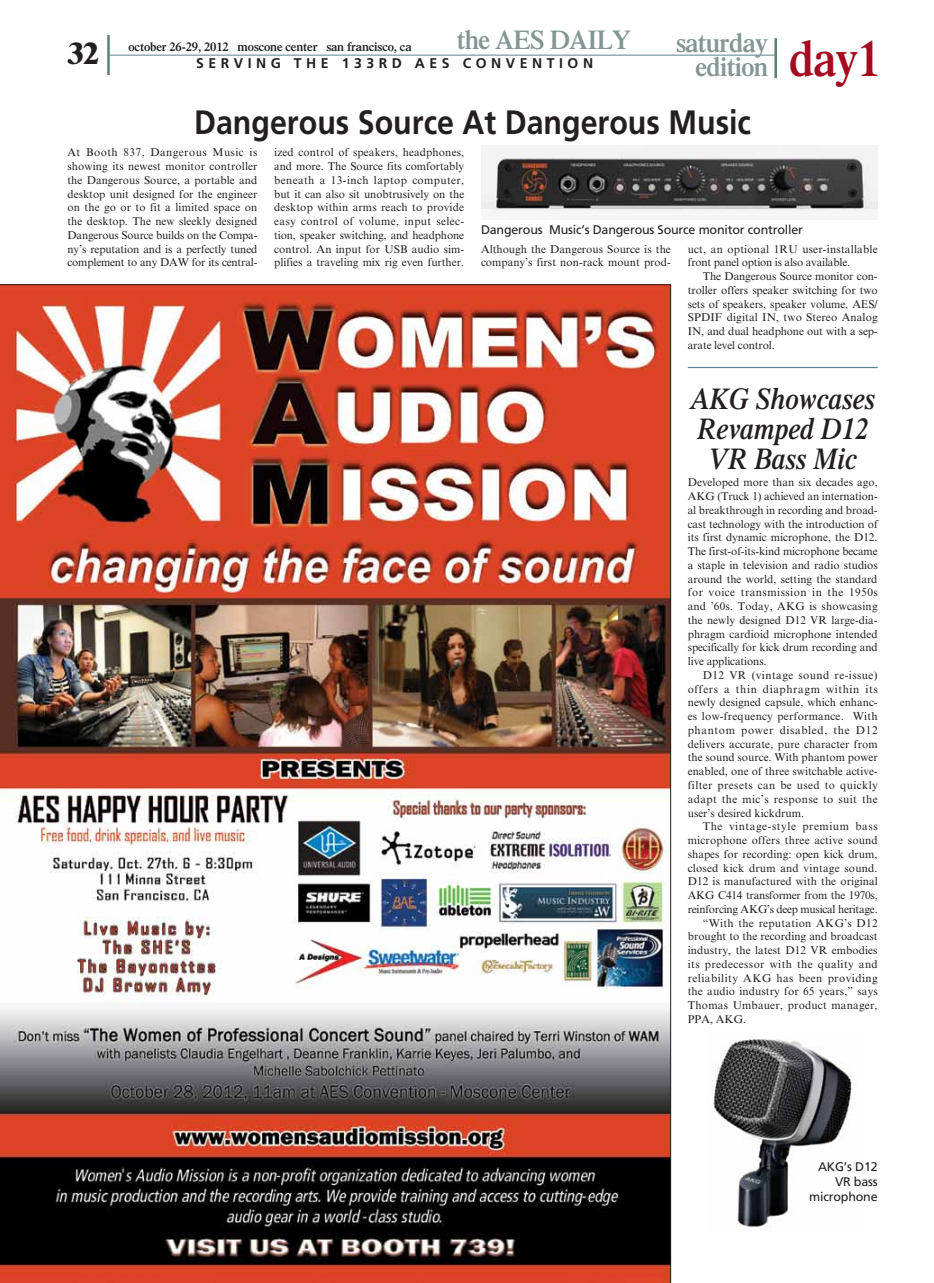
<style>
.page{position:relative;width:934px;height:1283px;background:#fff}
.page>*{position:absolute;margin:0;border:0;box-sizing:border-box;transform-origin:0 0}
.t1{font:600 50.88px "Times LT Std";color:#a50a1f;scale:.9 1}
.t2{font:700 33.75px "Frutiger LT Std";color:#231f20;scale:.9 1}
.t3{font:italic 600 30px/30px "Times LT Std";color:#231f20;text-align:center;scale:.9 1}
.t4{font:800 30px "Times LT Std";color:#231f20}
.t5{font:600 27px/23.9px "Times LT Std";letter-spacing:-.025em;color:#839693;text-align:right;scale:.96 1}
.t6{font:700 14px "Frutiger LT Std";letter-spacing:.325em;color:#231f20}
.t7{font:12.5px/15px "Frutiger LT Std";letter-spacing:-.015em;color:#231f20;text-align:right}
.t8{font:600 12.5px "Times LT Std";letter-spacing:-.01em;color:#231f20}
.t9{font:11.25px/13.8px "Times New Roman MT Std";color:#231f20;text-align:justify}
.t10{font:11.25px "Times New Roman MT Std";letter-spacing:.02em;color:#231f20}
.t11{font:11.25px "Times New Roman MT Std";letter-spacing:-.02em;color:#231f20}
.t12{font:11.25px "Times New Roman MT Std";letter-spacing:.035em;color:#231f20}
.t13{font:11.25px "Times New Roman MT Std";letter-spacing:.04em;color:#231f20}
.t14{font:11.25px "Times New Roman MT Std";letter-spacing:.05em;color:#231f20}
.t15{font:11.25px "Times New Roman MT Std";letter-spacing:.025em;color:#231f20}
</style>
<div class="page">
<hr style="left:108px;top:55px;width:668px;height:1px;background:#5d818b">
<hr style="left:107px;top:35px;width:3px;height:40px;background:#607f73">
<hr style="left:774px;top:38px;width:3px;height:40px;background:#607f73">
<img style="left:481px;top:145px;width:397px;height:71px">
<img style="left:0;top:284px;width:671px;height:998px">
<img style="left:713px;top:1039px;width:139px;height:189px">
<hr style="left:688px;top:367px;width:190px;height:1px;background:#5d818b">
<h3 class="t4" style="left:68px;top:34px;width:32px">32</h3>
<p class="t8" style="left:128px;top:39px;width:285px">october 26-29, 2012 moscone center san francisco, ca</p>
<h3 class="t5" style="left:457px;top:28px;width:183px">the AES DAILY</h3>
<h1 class="t1" style="left:789px;top:28px;width:103px">day1</h1>
<h3 class="t5" style="left:676px;top:31px;width:97px">saturday edition</h3>
<p class="t6" style="left:196px;top:55px;width:399px">Serving the 133rd AE S Convention</p>
<h2 class="t2" style="left:194px;top:102px;width:620px">Dangerous Source At Dangerous Music</h2>
<p class="t9" style="left:68px;top:146px;width:192px">At Booth 837, Dangerous Music is showing its newest monitor controller the Dangerous Source, a portable and desktop unit designed for the engineer on the go or to fit a limited space on the desktop. The new sleekly designed Dangerous Source builds on the Compa&shy;ny’s reputation and is a perfectly tuned complement to any DAW for its central-</p>
<p class="t9" style="left:274px;top:146px;width:192px">ized control of speakers, headphones, and more. The Source fits comfortably beneath a 13-inch laptop computer, but it can also sit unobtrusively on the desktop within arms reach to provide easy control of volume, input selec&shy;tion, speaker switching, and headphone control. An input for USB audio sim&shy;plifies a traveling mix rig even further.</p>
<p class="t7" style="left:481px;top:222px;width:324px">Dangerous Music’s Dangerous Source monitor controller</p>
<p class="t9" style="left:481px;top:242px;width:191px">Although the Dangerous Source is the company’s first non-rack mount prod-</p>
<p class="t9" style="left:688px;top:242px;width:191px">uct, an optional 1RU user-installable front panel option is also available.</p>
<p class="t9" style="left:688px;top:269px;width:191px;text-indent:15px">The Dangerous Source monitor con&shy;troller offers speaker switching for two sets of speakers, speaker volume, AES/ SPDIF digital IN, two Stereo Analog IN, and dual headphone out with a sep&shy;arate level control.</p>
<h3 class="t3" style="left:690px;top:384px;width:207px">AKG Showcases<br>Revamped D12<br>VR Bass Mic</h3>
<p class="t9" style="left:688px;top:476px;width:192px">Developed more than six decades ago, AKG (Truck 1) achieved an internation&shy;al breakthrough in recording and broad&shy;cast technology with the introduction of its first dynamic microphone, the D12.<br>The first-of-its-kind microphone became a staple in television and radio studios around the world, setting the standard for voice transmission in the 1950s and ’60s. Today, AKG is showcasing the newly designed D12 VR large-dia&shy;phragm cardioid microphone intended specifically for kick drum recording and live applications.</p>
<p class="t9" style="left:688px;top:668px;width:191px;text-indent:15px">D12 VR (vintage sound re-issue) offers a thin diaphragm within its newly designed capsule, which enhanc&shy;es low-frequency performance. With phantom power disabled, the D12 delivers accurate, pure character from the sound source. With phantom power enabled, one of three switchable active&shy;filter presets can be used to quickly adapt the mic’s response to suit the user’s desired kickdrum.</p>
<p class="t14" style="left:703px;top:820px;width:176px">The vintage-style premium bass</p>
<p class="t10" style="left:688px;top:833px;width:192px">microphone offers three active sound</p>
<p class="t9" style="left:688px;top:847px;width:191px">shapes for recording: open kick drum,</p>
<p class="t10" style="left:688px;top:861px;width:191px">closed kick drum and vintage sound.</p>
<p class="t9" style="left:688px;top:874px;width:191px">D12 is manufactured with the original</p>
<p class="t11" style="left:688px;top:888px;width:191px">AKG C414 transformer from the 1970s,</p>
<p class="t11" style="left:688px;top:902px;width:191px">reinforcing AKG’s deep musical heritage.</p>
<p class="t15" style="left:703px;top:916px;width:176px">“With the reputation AKG’s D12</p>
<p class="t9" style="left:688px;top:929px;width:191px">brought to the recording and broadcast</p>
<p class="t9" style="left:688px;top:943px;width:191px">industry, the latest D12 VR embodies</p>
<p class="t12" style="left:688px;top:957px;width:191px">its predecessor with the quality and</p>
<p class="t13" style="left:688px;top:971px;width:191px">reliability AKG has been providing</p>
<p class="t9" style="left:688px;top:984px;width:191px">the audio industry for 65 years,” says</p>
<p class="t10" style="left:688px;top:998px;width:191px">Thomas Umbauer, product manager,</p>
<p class="t9" style="left:688px;top:1012px;width:60px">PPA, AKG.</p>
<p class="t7" style="left:809px;top:1159px;width:70px">AKG’s D12<br>VR bass microphone</p>
</div>
